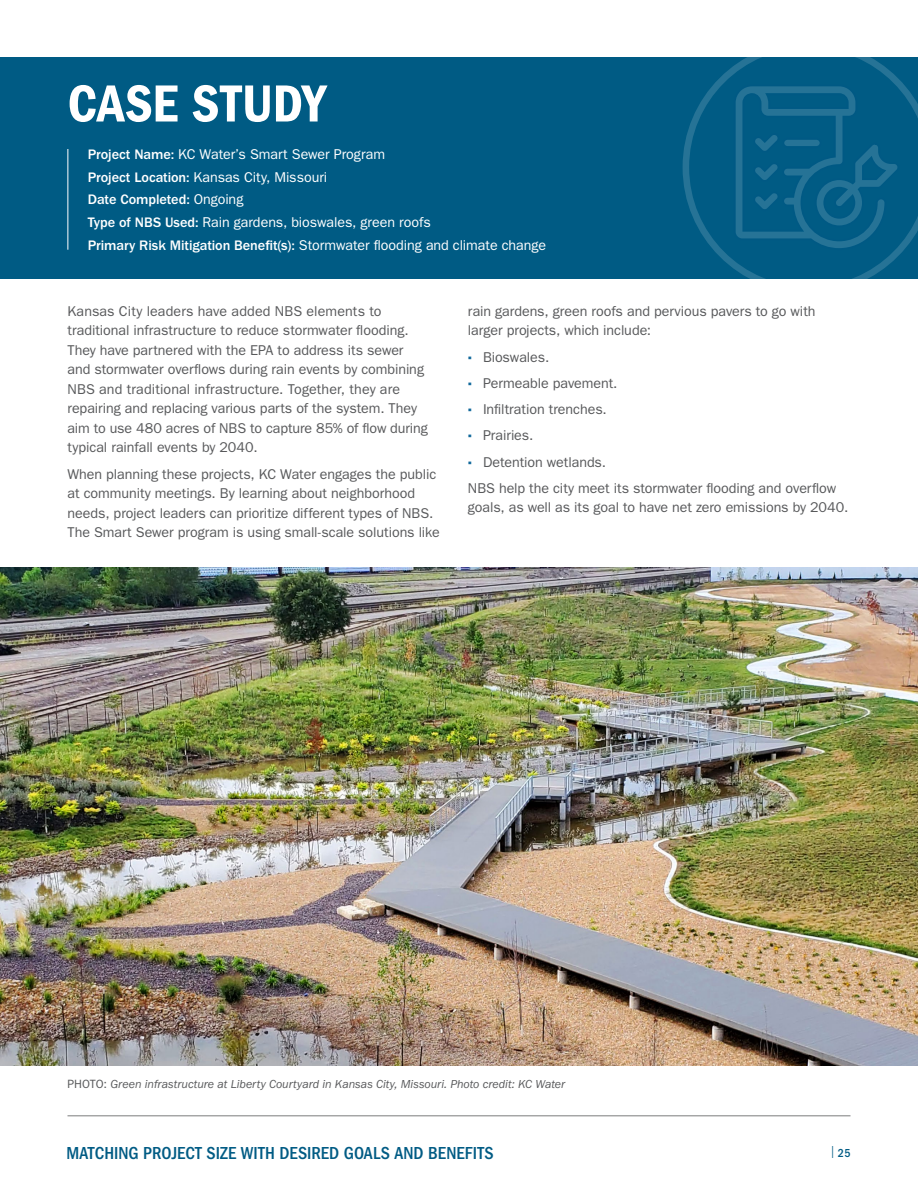
<style>
.page{position:relative;width:918px;height:1188px;background:#fff}
.page>*{position:absolute;margin:0;border:0;box-sizing:border-box;transform-origin:0 0}
.t1{font:54px "ITC Franklin Gothic Std Dm Cd";letter-spacing:.005em;color:#fff}
.t2{font:500 condensed 18px "ITC Franklin Gothic Std";letter-spacing:.005em;color:#005b84}
.t3{font:14.25px/19.5px "ITC Franklin Gothic Std";letter-spacing:-.005em;color:#58595b}
.t4{font:14.25px "ITC Franklin Gothic Std";letter-spacing:-.005em;color:#fff}
.t5{font:500 14.25px "ITC Franklin Gothic Std";letter-spacing:-.005em;color:#fff}
.t6{font:italic 12px "ITC Franklin Gothic Std";color:#58595b}
.t7{font:500 condensed 12px "ITC Franklin Gothic Std";color:#005b84}
.s1{font-weight:500}
.s2{font-weight:400}
.s3{font-family:"ITC Franklin Gothic Std Hvy";color:#10689b}
.s4{font-style:normal}
.s5{font-weight:400;font-stretch:normal}
</style>
<div class="page">
<img style="left:0;top:567px;width:918px;height:499px">
<hr style="left:68px;top:1116px;width:782px;height:1px;background:#7b7c7d">
<div style="left:0;top:57px;width:918px;height:222px;background:#005b84"></div>
<svg style="left:683px;top:57px;width:235px;height:222px"></svg>
<svg style="left:733px;top:83px;width:168px;height:168px"></svg>
<hr style="left:68px;top:149px;width:1px;height:101px;background:#fff">
<h2 class="t1" style="left:68px;top:73px;width:260px">CASE STUDY</h2>
<p class="t4" style="left:88px;top:146px;width:299px"><span class="s1">Project Name:</span> KC Water’s Smart Sewer Program</p>
<p class="t4" style="left:88px;top:168px;width:241px"><span class="s1">Project Location:</span> Kansas City, Missouri</p>
<p class="t5" style="left:88px;top:192px;width:157px">Date Completed: <span class="s2">Ongoing</span></p>
<p class="t4" style="left:88px;top:214px;width:345px"><span class="s1">Type of NBS Used:</span> Rain gardens, bioswales, green roofs</p>
<p class="t4" style="left:88px;top:237px;width:460px"><span class="s1">Primary Risk Mitigation Benefit(s):</span> Stormwater flooding and climate change</p>
<p class="t3" style="left:68px;top:301px;width:362px">Kansas City leaders have added NBS elements to traditional infrastructure to reduce stormwater flooding.<br>They have partnered with the EPA to address its sewer and stormwater overflows during rain events by combining NBS and traditional infrastructure. Together, they are repairing and replacing various parts of the system. They aim to use 480 acres of NBS to capture 85% of flow during typical rainfall events by 2040.</p>
<p class="t3" style="left:68px;top:464px;width:374px">When planning these projects, KC Water engages the public at community meetings. By learning about neighborhood needs, project leaders can prioritize different types of NBS.<br>The Smart Sewer program is using small-scale solutions like</p>
<p class="t3" style="left:468px;top:301px;width:349px">rain gardens, green roofs and pervious pavers to go with larger projects, which include:</p>
<p class="t3" style="left:468px;top:347px;width:83px"><span class="s3">∙</span> Bioswales.</p>
<p class="t3" style="left:468px;top:373px;width:151px"><span class="s3">∙</span> Permeable pavement.</p>
<p class="t3" style="left:468px;top:400px;width:140px"><span class="s3">∙</span> Infiltration trenches.</p>
<p class="t3" style="left:468px;top:426px;width:67px"><span class="s3">∙</span> Prairies.</p>
<p class="t3" style="left:468px;top:452px;width:140px"><span class="s3">∙</span> Detention wetlands.</p>
<p class="t3" style="left:468px;top:478px;width:382px">NBS help the city meet its stormwater flooding and overflow goals, as well as its goal to have net zero emissions by 2040.</p>
<p class="t6" style="left:68px;top:1078px;width:499px"><span class="s4">PHOTO:</span> Green infrastructure at Liberty Courtyard in Kansas City, Missouri. Photo credit: KC Water</p>
<p class="t2" style="left:66px;top:1143px;width:429px">MATCHING PROJECT SIZE WITH DESIRED GOALS AND BENEFITS</p>
<p class="t7" style="left:831px;top:1146px;width:21px"><span class="s5">|</span> 25</p>
</div>
